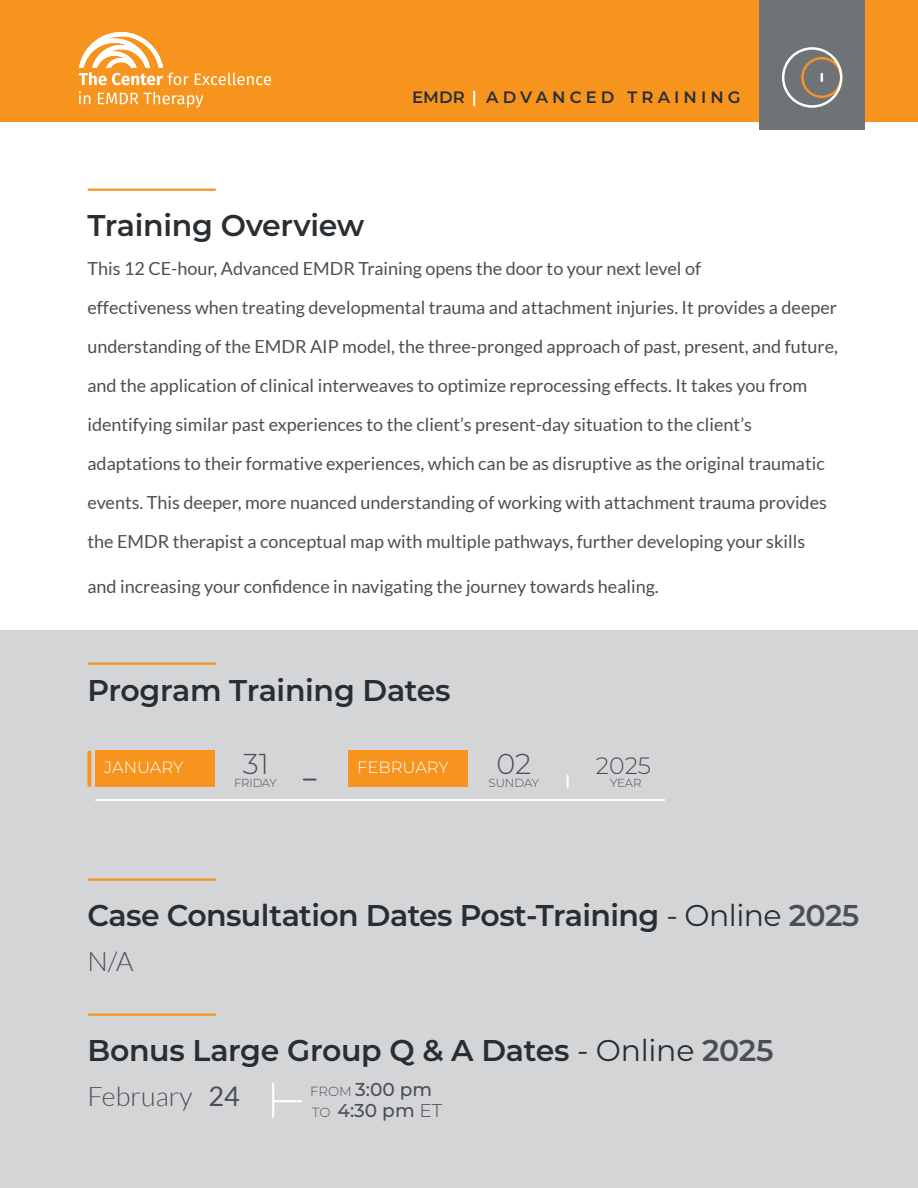
<style>
.page{position:relative;width:918px;height:1188px;background:#fff}
.page>*{position:absolute;margin:0;border:0;box-sizing:border-box;transform-origin:0 0}
.t1{font:600 30px "Montserrat";letter-spacing:-.02em;color:#292e33}
.t2{font:300 28.8px "Montserrat";color:#4b4f55}
.t3{font:300 27px "Lato";color:#4b4f55}
.t4{font:300 23.55px "Montserrat";color:#4b4f55}
.t5{font:500 18.6px "Montserrat";color:#4b4f55}
.t6{font:18px/39px "Lato";color:#4b4f55}
.t7{font:600 16.5px "Montserrat";letter-spacing:.25em;color:#292e33}
.t8{font:300 16.35px "Montserrat";color:#fff}
.t9{font:300 11.7px "Montserrat";letter-spacing:-.015em;color:#4b4f55}
.s1{color:#fff}
.s2{font-weight:400}
.s3{color:#4b4f55}
.s4{font-weight:300;font-size:13.2px}
.s5{font-weight:300}
</style>
<div class="page">
<div style="left:0;top:0;width:918px;height:122px;background:#f7941e"></div>
<div style="left:759px;top:0;width:106px;height:130px;background:#6f7277"></div>
<div style="left:0;top:631px;width:918px;height:557px;background:#d4d5d6"></div>
<hr style="left:89px;top:189px;width:126px;height:2px;background:#f7941e">
<hr style="left:89px;top:663px;width:126px;height:2px;background:#f7941e">
<div style="left:95px;top:751px;width:120px;height:36px;background:#f7941e"></div>
<svg style="left:87px;top:753px;width:4px;height:32px"></svg>
<svg style="left:567px;top:776px;width:2px;height:11px"></svg>
<svg style="left:304px;top:779px;width:12px;height:2px"></svg>
<hr style="left:96px;top:799px;width:568px;height:2px;background:#fff">
<hr style="left:89px;top:879px;width:126px;height:2px;background:#f7941e">
<hr style="left:89px;top:1014px;width:126px;height:2px;background:#f7941e">
<svg style="left:79px;top:32px;width:110px;height:53px"></svg>
<svg style="left:195px;top:73px;width:76px;height:12px"></svg>
<svg style="left:79px;top:91px;width:11px;height:13px"></svg>
<svg style="left:98px;top:93px;width:40px;height:11px"></svg>
<svg style="left:144px;top:92px;width:59px;height:16px"></svg>
<hr style="left:273px;top:1100px;width:28px;height:2px;background:#fff">
<hr style="left:272px;top:1083px;width:2px;height:34px;background:#fff">
<div style="left:801px;top:57px;width:41px;height:41px;border:3px solid #f39323;border-radius:50%"></div>
<div style="left:782px;top:47px;width:61px;height:61px;border:3px solid #fff;border-radius:50%"></div>
<svg style="left:821px;top:74px;width:2px;height:7px"></svg>
<div style="left:348px;top:751px;width:119px;height:36px;background:#f7941e"></div>
<p class="t7" style="left:412px;top:86px;width:330px">EMDR <span class="s1">|</span> ADVANCED TRAINING</p>
<p class="t1" style="left:87px;top:204px;width:278px">Training Overview</p>
<p class="t6" style="left:87px;top:249px;width:752px">This 12 CE-hour, Advanced EMDR Training opens the door to your next level of<br>effectiveness when treating developmental trauma and attachment injuries. It provides a deeper understanding of the EMDR AIP model, the three-pronged approach of past, present, and future, and the application of clinical interweaves to optimize reprocessing effects. It takes you from identifying similar past experiences to the client’s present-day situation to the client’s adaptations to their formative experiences, which can be as disruptive as the original traumatic events. This deeper, more nuanced understanding of working with attachment trauma provides the EMDR therapist a conceptual map with multiple pathways, further developing your skills</p>
<p class="t6" style="left:87px;top:567px;width:573px">and increasing your confidence in navigating the journey towards healing.</p>
<p class="t1" style="left:87px;top:669px;width:365px">Program Training Dates</p>
<p class="t8" style="left:104px;top:756px;width:81px">JANUARY</p>
<p class="t2" style="left:243px;top:744px;width:28px">31</p>
<p class="t2" style="left:496px;top:744px;width:37px">02</p>
<p class="t4" style="left:596px;top:749px;width:57px">2025</p>
<p class="t8" style="left:357px;top:756px;width:93px">FEBRUARY</p>
<p class="t9" style="left:234px;top:775px;width:44px">FRIDAY</p>
<p class="t9" style="left:489px;top:775px;width:52px">SUNDAY</p>
<p class="t9" style="left:610px;top:775px;width:33px">YEAR</p>
<p class="t1" style="left:87px;top:894px;width:773px">Case Consultation Dates Post-Training <span class="s2">- Online</span> <span class="s3">2025</span></p>
<p class="t3" style="left:87px;top:947px;width:48px">N/A</p>
<p class="t1" style="left:87px;top:1029px;width:688px">Bonus Large Group Q &amp; A Dates <span class="s2">- Online</span> <span class="s3">2025</span></p>
<p class="t3" style="left:87px;top:1082px;width:154px">February <span class="s2">24</span></p>
<p class="t5" style="left:310px;top:1076px;width:123px"><span class="s4">FROM</span> 3:00 pm</p>
<p class="t5" style="left:312px;top:1098px;width:132px"><span class="s4">TO</span> 4:30 pm <span class="s5">ET</span></p>
</div>
